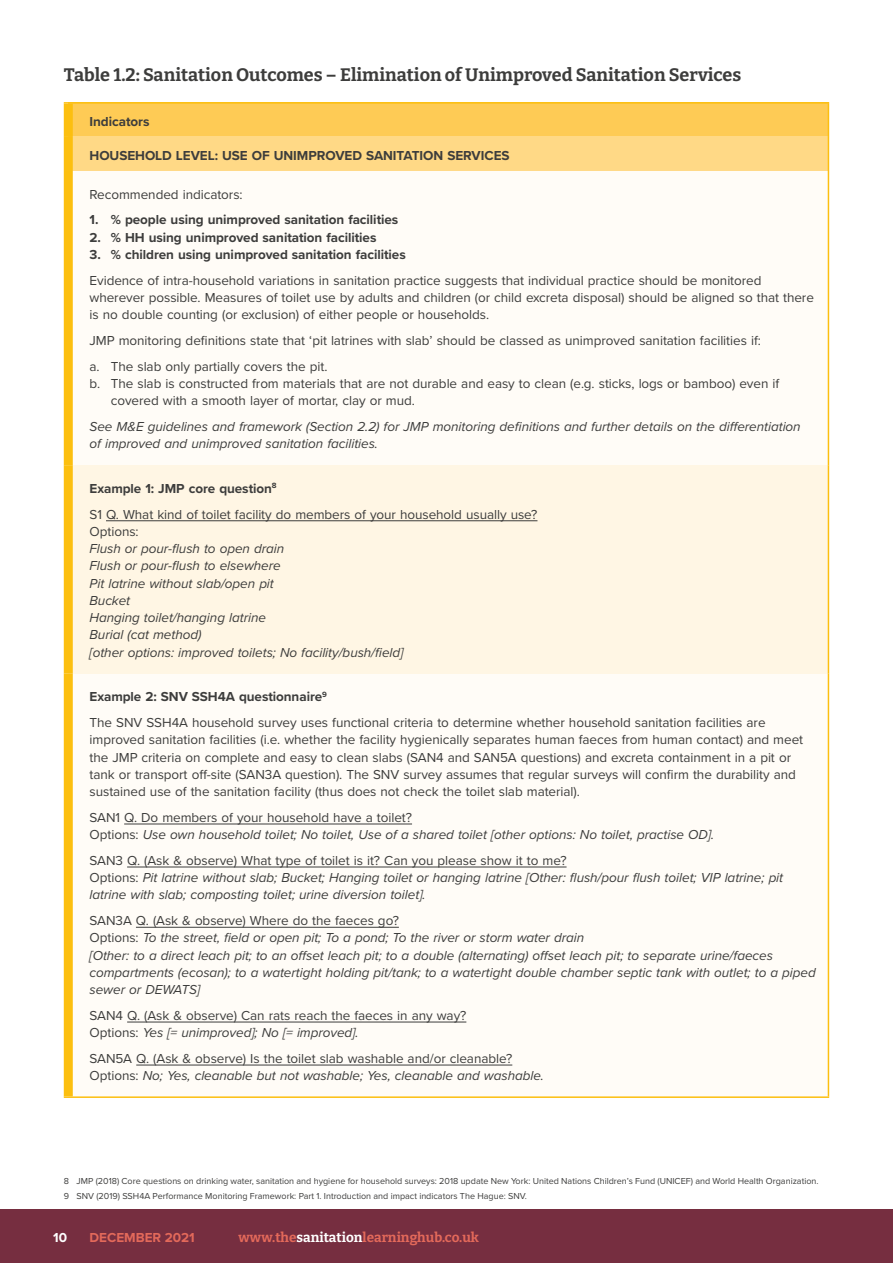
<style>
.page{position:relative;width:893px;height:1263px;background:#fff}
.page>*{position:absolute;margin:0;border:0;box-sizing:border-box;transform-origin:0 0}
.t1{font:100 18px "Bitter";color:#3d3d3c}
.t2{font:13.5px/17.2px "Proxima Nova";letter-spacing:-.005em;color:#3d3d3c}
.t3{font:italic 13.5px/17.2px "Proxima Nova";letter-spacing:-.005em;color:#3d3d3c}
.t4{font:700 13.5px "Proxima Nova";letter-spacing:-.005em;color:#3d3d3c}
.t5{font:100 13.5px "Bitter";color:#e3695a}
.t6{font:700 13.5px "Proxima Nova";color:#e3695a}
.t7{font:700 13.5px "Proxima Nova";color:#fff}
.t8{font:9px/15px "Proxima Nova";color:#3d3d3c}
.s1{font-weight:700}
.s2{font-style:normal}
.s3{font-style:italic}
.s4{color:#fff}
</style>
<div class="page">
<div style="left:68px;top:103px;width:760px;height:34px;background:#fecb55"></div>
<div style="left:68px;top:137px;width:760px;height:34px;background:#ffd986"></div>
<div style="left:68px;top:465px;width:760px;height:209px;background:#fff6e4"></div>
<div style="left:64px;top:104px;width:9px;height:33px;background:#fcbf0f"></div>
<div style="left:64px;top:137px;width:9px;height:34px;background:#fcbf0f"></div>
<div style="left:64px;top:171px;width:9px;height:294px;background:#fcbf0f"></div>
<div style="left:64px;top:465px;width:9px;height:209px;background:#fcbf0f"></div>
<div style="left:64px;top:674px;width:9px;height:422px;background:#fcbf0f"></div>
<hr style="left:828px;top:104px;width:1px;height:33px;background:#fcbf0f">
<hr style="left:828px;top:137px;width:1px;height:34px;background:#fcbf0f">
<hr style="left:828px;top:171px;width:1px;height:294px;background:#fcbf0f">
<hr style="left:828px;top:465px;width:1px;height:209px;background:#fcbf0f">
<hr style="left:828px;top:674px;width:1px;height:422px;background:#fcbf0f">
<hr style="left:64px;top:102px;width:765px;height:2px;background:#fcbf0f">
<hr style="left:64px;top:1096px;width:765px;height:2px;background:#fcbf0f">
<hr style="left:106px;top:520px;width:431px;height:1px;background:#3d3d3c">
<hr style="left:124px;top:824px;width:288px;height:1px;background:#3d3d3c">
<hr style="left:127px;top:867px;width:440px;height:1px;background:#3d3d3c">
<hr style="left:136px;top:927px;width:263px;height:1px;background:#3d3d3c">
<hr style="left:127px;top:1022px;width:339px;height:1px;background:#3d3d3c">
<hr style="left:136px;top:1065px;width:376px;height:1px;background:#3d3d3c">
<div style="left:0;top:1209px;width:893px;height:54px;background:#762e40"></div>
<h1 class="t1" style="left:64px;top:63px;width:679px">Table 1.2: Sanitation Outcomes – Elimination of Unimproved Sanitation Services</h1>
<p class="t4" style="left:90px;top:112px;width:61px">Indicators</p>
<p class="t4" style="left:90px;top:146px;width:421px">HOUSEHOLD LEVEL: USE OF UNIMPROVED SANITATION SERVICES</p>
<p class="t2" style="left:90px;top:185px;width:155px">Recommended indicators:</p>
<p class="t4" style="left:90px;top:210px;width:310px">1. % people using unimproved sanitation facilities</p>
<p class="t4" style="left:90px;top:227px;width:288px">2. % HH using unimproved sanitation facilities</p>
<p class="t4" style="left:90px;top:244px;width:318px">3. % children using unimproved sanitation facilities</p>
<p class="t2" style="left:90px;top:271px;width:726px">Evidence of intra-household variations in sanitation practice suggests that individual practice should be monitored wherever possible. Measures of toilet use by adults and children (or child excreta disposal) should be aligned so that there is no double counting (or exclusion) of either people or households.</p>
<p class="t2" style="left:90px;top:327px;width:673px;line-height:25.8px">JMP monitoring definitions state that ‘pit latrines with slab’ should be classed as unimproved sanitation facilities if: a. The slab only partially covers the pit.</p>
<p class="t2" style="left:111px;top:374px;width:670px;text-indent:-21px">b. The slab is constructed from materials that are not durable and easy to clean (e.g. sticks, logs or bamboo) even if covered with a smooth layer of mortar, clay or mud.</p>
<p class="t3" style="left:90px;top:417px;width:713px">See M&amp;E guidelines and framework (Section 2.2) for JMP monitoring definitions and further details on the differentiation of improved and unimproved sanitation facilities.</p>
<p class="t2" style="left:90px;top:475px;width:449px;line-height:25.8px"><span class="s1">Example 1: JMP core question</span><sup>8<br></sup>S1 Q. What kind of toilet facility do members of your household usually use?</p>
<p class="t2" style="left:90px;top:522px;width:51px">Options:</p>
<p class="t3" style="left:90px;top:539px;width:315px">Flush or pour-flush to open drain<br>Flush or pour-flush to elsewhere<br>Pit latrine without slab/open pit<br>Bucket<br>Hanging toilet/hanging latrine<br>Burial (cat method)<br>[other options: improved toilets; No facility/bush/field]</p>
<p class="t2" style="left:90px;top:683px;width:678px;line-height:25.8px"><span class="s1">Example 2: SNV SSH4A questionnaire</span><sup>9<br></sup>The SNV SSH4A household survey uses functional criteria to determine whether household sanitation facilities are</p>
<p class="t2" style="left:90px;top:731px;width:715px">improved sanitation facilities (i.e. whether the facility hygienically separates human faeces from human contact) and meet the JMP criteria on complete and easy to clean slabs (SAN4 and SAN5A questions) and excreta containment in a pit or tank or transport off-site (SAN3A question). The SNV survey assumes that regular surveys will confirm the durability and sustained use of the sanitation facility (thus does not check the toilet slab material).</p>
<p class="t3" style="left:90px;top:808px;width:626px"><span class="s2">SAN1 Q. Do members of your household have a toilet?<br>Options:</span> Use own household toilet; No toilet, Use of a shared toilet [other options: No toilet, practise OD].</p>
<p class="t3" style="left:90px;top:851px;width:695px"><span class="s2">SAN3 Q. (Ask &amp; observe) What type of toilet is it? Can you please show it to me?<br>Options:</span> Pit latrine without slab; Bucket; Hanging toilet or hanging latrine [Other: flush/pour flush toilet; VIP latrine; pit latrine with slab; composting toilet; urine diversion toilet].</p>
<p class="t3" style="left:90px;top:911px;width:728px"><span class="s2">SAN3A Q. (Ask &amp; observe) Where do the faeces go?<br>Options:</span> To the street, field or open pit; To a pond; To the river or storm water drain<br>[Other: to a direct leach pit; to an offset leach pit; to a double (alternating) offset leach pit; to separate urine/faeces compartments (ecosan); to a watertight holding pit/tank; to a watertight double chamber septic tank with outlet; to a piped sewer or DEWATS]</p>
<p class="t2" style="left:90px;top:1006px;width:378px">SAN4 Q. (Ask &amp; observe) Can rats reach the faeces in any way?<br>Options: <span class="s3">Yes [= unimproved]; No [= improved].</span></p>
<p class="t2" style="left:90px;top:1049px;width:456px">SAN5A Q. (Ask &amp; observe) Is the toilet slab washable and/or cleanable?<br>Options: <span class="s3">No; Yes, cleanable but not washable; Yes, cleanable and washable.</span></p>
<p class="t8" style="left:64px;top:1173px;width:756px">8 JMP (2018) Core questions on drinking water, sanitation and hygiene for household surveys: 2018 update New York: United Nations Children’s Fund (UNICEF) and World Health Organization.<br>9 SNV (2019) SSH4A Performance Monitoring Framework: Part 1. Introduction and impact indicators The Hague: SNV.</p>
<p class="t7" style="left:53px;top:1227px;width:15px">10</p>
<p class="t6" style="left:89px;top:1227px;width:107px">DECEMBER 2021</p>
<p class="t5" style="left:238px;top:1228px;width:242px">www.the<span class="s4">sanitation</span>learninghub.co.uk</p>
</div>
